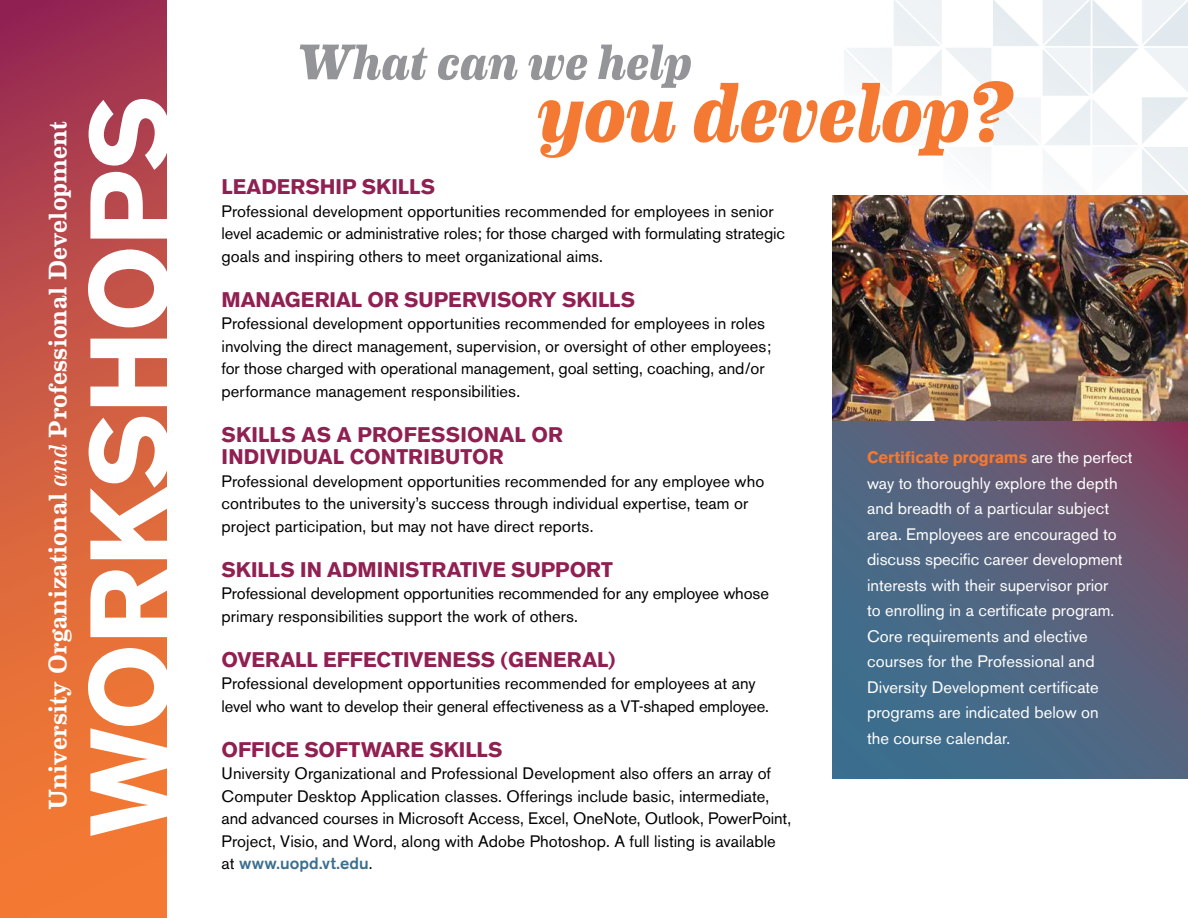
<style>
.page{position:relative;width:1188px;height:918px;background:#fff}
.page>*{position:absolute;margin:0;border:0;box-sizing:border-box;transform-origin:0 0}
.t1{font:700 110.25px "Akzidenz Grotesk BE";letter-spacing:-.01em;color:#fff}
.t2{font:italic 700 84.15px "Eames Century Modern";letter-spacing:-.015em;color:#f47932}
.t3{font:italic 700 50.1px "Eames Century Modern";letter-spacing:-.015em;color:#939598}
.t4{font:500 25.5px "Eames Century Modern";letter-spacing:.01em;color:#fff}
.t5{font:700 21px/22.5px "Akzidenz Grotesk BE";color:#902052}
.t6{font:16.5px/22.5px "Akzidenz Grotesk BE";letter-spacing:.005em;color:#000}
.t7{font:16.5px/25.5px "Akzidenz Grotesk BE";color:#fff}
.t8{font:500 16.5px "Akzidenz Grotesk BE";letter-spacing:.005em;color:#3b6e8f}
.s1{font-weight:400;font-style:italic}
.s2{font-weight:400;color:#000}
.s3{font-weight:700;color:#f47932}
</style>
<div class="page">
<svg style="left:833px;top:420px;width:355px;height:359px;background:#57627d"></svg>
<img style="left:833px;top:297px;width:355px;height:123px">
<div style="left:0;top:0;width:167px;height:918px;background:linear-gradient(to bottom,#9f3254,#ff862f)"></div>
<img style="left:832px;top:0;width:356px;height:297px">
<h3 class="t4" style="left:39px;top:810px;width:690px;rotate:-90deg">University Organizational <span class="s1">and</span> Professional Development</h3>
<h1 class="t1" style="left:66px;top:836px;width:742px;rotate:-90deg">WORKSHOPS</h1>
<h3 class="t3" style="left:296px;top:24px;width:398px">What can we help</h3>
<h2 class="t2" style="left:536px;top:48px;width:480px">you develop?</h2>
<p class="t5" style="left:222px;top:176px;width:215px">LEADERSHIP SKILLS</p>
<p class="t6" style="left:222px;top:200px;width:565px">Professional development opportunities recommended for employees in senior level academic or administrative roles; for those charged with formulating strategic goals and inspiring others to meet organizational aims.</p>
<p class="t5" style="left:222px;top:288px;width:415px">MANAGERIAL OR SUPERVISORY SKILLS</p>
<p class="t6" style="left:222px;top:312px;width:551px">Professional development opportunities recommended for employees in roles involving the direct management, supervision, or oversight of other employees; for those charged with operational management, goal setting, coaching, and/or performance management responsibilities.</p>
<p class="t5" style="left:222px;top:423px;width:343px">SKILLS AS A PROFESSIONAL OR<br>INDIVIDUAL CONTRIBUTOR</p>
<p class="t6" style="left:222px;top:470px;width:544px">Professional development opportunities recommended for any employee who contributes to the university’s success through individual expertise, team or project participation, but may not have direct reports.</p>
<p class="t5" style="left:222px;top:558px;width:393px">SKILLS IN ADMINISTRATIVE SUPPORT</p>
<p class="t6" style="left:222px;top:582px;width:549px">Professional development opportunities recommended for any employee whose primary responsibilities support the work of others.</p>
<p class="t5" style="left:222px;top:648px;width:395px">OVERALL EFFECTIVENESS (GENERAL)</p>
<p class="t6" style="left:222px;top:672px;width:549px">Professional development opportunities recommended for employees at any level who want to develop their general effectiveness as a VT-shaped employee.</p>
<p class="t5" style="left:222px;top:738px;width:283px">OFFICE SOFTWARE SKILLS</p>
<p class="t6" style="left:222px;top:762px;width:571px">University Organizational and Professional Development also offers an array of Computer Desktop Application classes. Offerings include basic, intermediate, and advanced courses in Microsoft Access, Excel, OneNote, Outlook, PowerPoint, Project, Visio, and Word, along with Adobe Photoshop. A full listing is available</p>
<p class="t8" style="left:222px;top:853px;width:152px"><span class="s2">at</span> www.uopd.vt.edu<span class="s2">.</span></p>
<p class="t7" style="left:867px;top:445px;width:267px"><span class="s3">Certificate programs</span> are the perfect way to thoroughly explore the depth and breadth of a particular subject area. Employees are encouraged to discuss specific career development interests with their supervisor prior<br>to enrolling in a certificate program.<br>Core requirements and elective courses for the Professional and Diversity Development certificate programs are indicated below on<br>the course calendar.</p>
</div>
